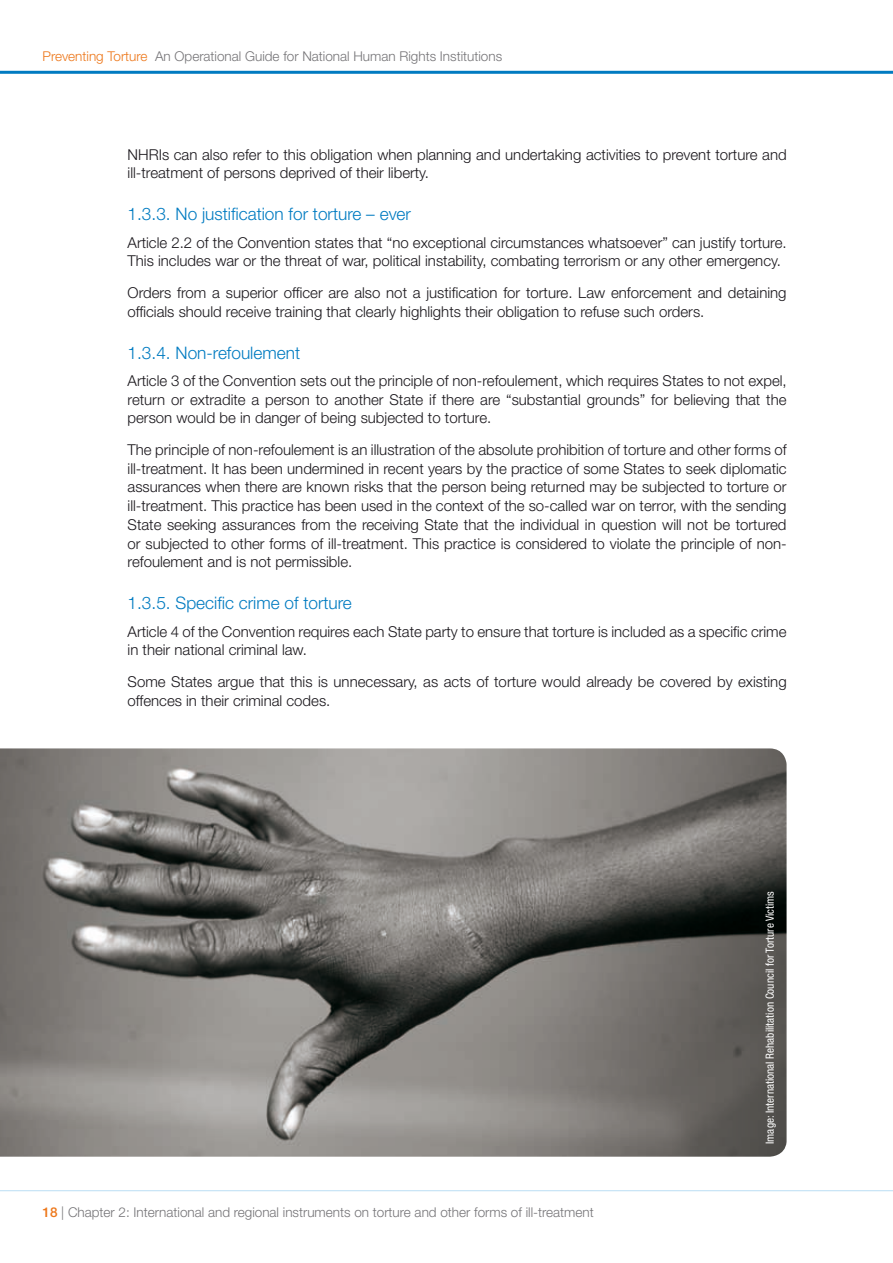
<style>
.page{position:relative;width:893px;height:1263px;background:#fff}
.page>*{position:absolute;margin:0;border:0;box-sizing:border-box;transform-origin:0 0}
.t1{font:300 17.25px "Helvetica Neue LT Std";color:#007bc1}
.t2{font:300 15px/18.8px "Helvetica Neue LT Std";color:#1a171c}
.t3{font:300 13.5px "Helvetica Neue LT Std";color:#757477}
.t4{font:condensed 11.25px "Helvetica Neue LT Std";color:#fff}
.s1{color:#ed771a}
.s2{font-weight:500;color:#ed771a}
</style>
<div class="page">
<hr style="left:0;top:71px;width:893px;height:3px;background:#007bc1">
<hr style="left:0;top:1190px;width:893px;height:1px;background:#c2e2f5">
<img style="left:0;top:748px;width:787px;height:409px">
<p class="t3" style="left:43px;top:48px;width:461px"><span class="s1">Preventing Torture</span> An Operational Guide for National Human Rights Institutions</p>
<p class="t2" style="left:128px;top:145px;width:661px">NHRIs can also refer to this obligation when planning and undertaking activities to prevent torture and ill-treatment of persons deprived of their liberty.</p>
<p class="t1" style="left:128px;top:204px;width:285px">1.3.3. No justification for torture – ever</p>
<p class="t2" style="left:128px;top:232px;width:661px">Article 2.2 of the Convention states that “no exceptional circumstances whatsoever” can justify torture.<br>This includes war or the threat of war, political instability, combating terrorism or any other emergency.</p>
<p class="t2" style="left:128px;top:283px;width:660px">Orders from a superior officer are also not a justification for torture. Law enforcement and detaining officials should receive training that clearly highlights their obligation to refuse such orders.</p>
<p class="t1" style="left:128px;top:342px;width:174px">1.3.4. Non-refoulement</p>
<p class="t2" style="left:128px;top:371px;width:661px;text-align:justify">Article 3 of the Convention sets out the principle of non-refoulement, which requires States to not expel, return or extradite a person to another State if there are “substantial grounds” for believing that the person would be in danger of being subjected to torture.</p>
<p class="t2" style="left:128px;top:440px;width:661px;text-align:justify">The principle of non-refoulement is an illustration of the absolute prohibition of torture and other forms of ill-treatment. It has been undermined in recent years by the practice of some States to seek diplomatic assurances when there are known risks that the person being returned may be subjected to torture or ill-treatment. This practice has been used in the context of the so-called war on terror, with the sending State seeking assurances from the receiving State that the individual in question will not be tortured or subjected to other forms of ill-treatment. This practice is considered to violate the principle of non&shy;refoulement and is not permissible.</p>
<p class="t1" style="left:128px;top:592px;width:226px">1.3.5. Specific crime of torture</p>
<p class="t2" style="left:128px;top:621px;width:660px">Article 4 of the Convention requires each State party to ensure that torture is included as a specific crime in their national criminal law.</p>
<p class="t2" style="left:128px;top:672px;width:661px">Some States argue that this is unnecessary, as acts of torture would already be covered by existing offences in their criminal codes.</p>
<p class="t3" style="left:43px;top:1204px;width:553px"><span class="s2">18</span> | Chapter 2: International and regional instruments on torture and other forms of ill-treatment</p>
<p class="t4" style="left:763px;top:1144px;width:254px;rotate:-90deg">Image: International Rehabilitation Council for Torture Victims</p>
</div>
